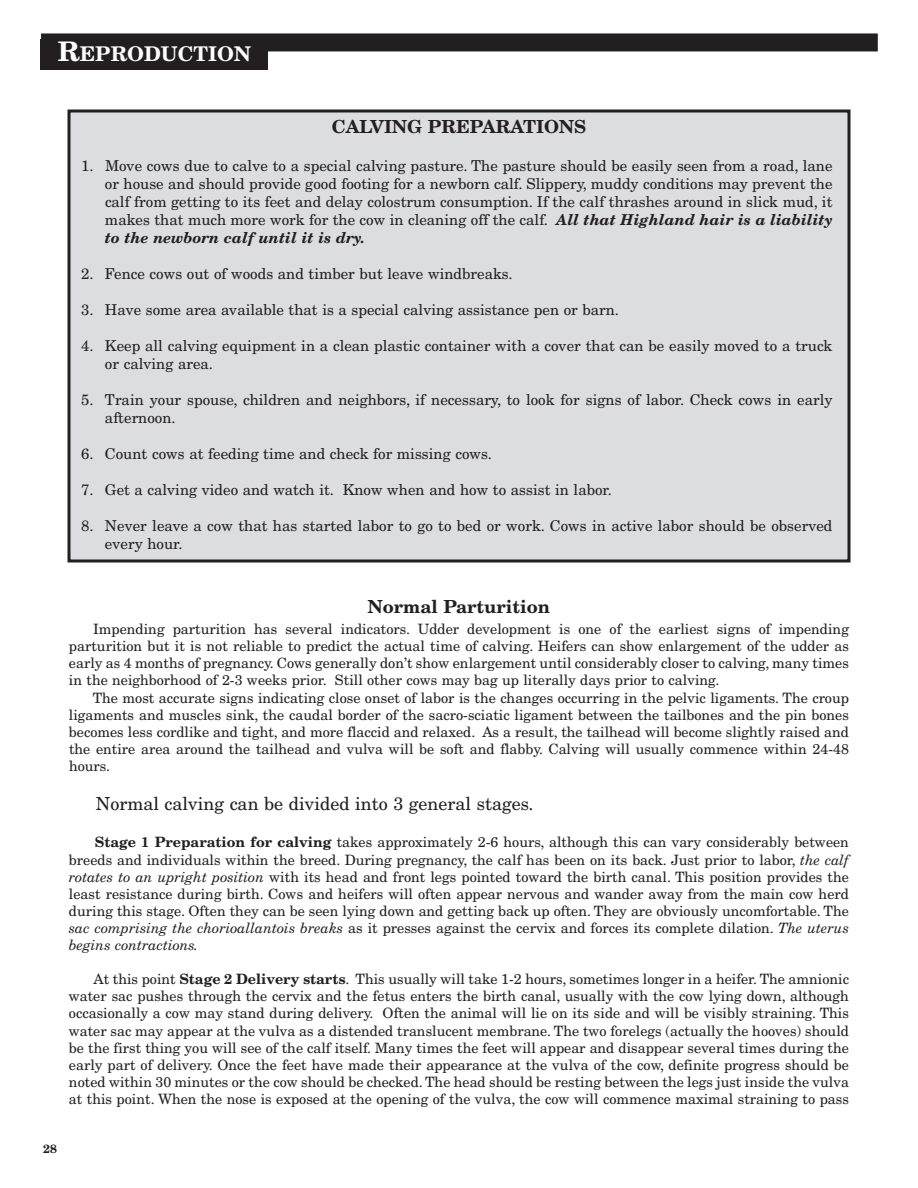
<style>
.page{position:relative;width:918px;height:1188px;background:#fff}
.page>*{position:absolute;margin:0;border:0;box-sizing:border-box;transform-origin:0 0}
.t1{font:700 20.25px "New Century Schlbk";color:#fff}
.t2{font:18px "New Century Schlbk";color:#231f20}
.t3{font:700 18px "New Century Schlbk";color:#231f20}
.t4{font:15px/18px "New Century Schlbk";color:#231f20}
.t5{font:14.25px/17.1px "New Century Schlbk";color:#231f20;text-align:justify}
.t6{font:700 12px "New Century Schlbk";color:#231f20}
.s1{font-size:27px}
.s2{font-weight:700;font-style:italic}
.s3{font-weight:700}
.s4{font-style:italic}
</style>
<div class="page">
<div style="left:69px;top:111px;width:780px;height:450px;background:#dcdddf"></div>
<div style="left:68px;top:110px;width:782px;height:453px;border:3px solid #231f20"></div>
<div style="left:41px;top:33px;width:837px;height:18px;background:#231f20"></div>
<div style="left:41px;top:39px;width:227px;height:31px;background:#231f20"></div>
<h1 class="t1" style="left:58px;top:46px;width:194px"><span class="s1">R</span>EPRODUCTION</h1>
<p class="t3" style="left:332px;top:120px;width:256px">CALVING PREPARATIONS</p>
<p class="t4" style="left:105px;top:158px;width:729px;text-align:justify;text-indent:-24px">1. Move cows due to calve to a special calving pasture. The pasture should be easily seen from a road, lane or house and should provide good footing for a newborn calf. Slippery, muddy conditions may prevent the calf from getting to its feet and delay colostrum consumption. If the calf thrashes around in slick mud, it makes that much more work for the cow in cleaning off the calf. <span class="s2">All that Highland hair is a liability to the newborn calf until it is dry.</span></p>
<p class="t4" style="left:81px;top:266px;width:433px">2. Fence cows out of woods and timber but leave windbreaks.</p>
<p class="t4" style="left:81px;top:302px;width:540px">3. Have some area available that is a special calving assistance pen or barn.</p>
<p class="t4" style="left:105px;top:338px;width:729px;text-indent:-24px">4. Keep all calving equipment in a clean plastic container with a cover that can be easily moved to a truck or calving area.</p>
<p class="t4" style="left:105px;top:392px;width:729px;text-indent:-24px">5. Train your spouse, children and neighbors, if necessary, to look for signs of labor. Check cows in early afternoon.</p>
<p class="t4" style="left:81px;top:446px;width:412px">6. Count cows at feeding time and check for missing cows.</p>
<p class="t4" style="left:81px;top:482px;width:532px">7. Get a calving video and watch it. Know when and how to assist in labor.</p>
<p class="t4" style="left:105px;top:518px;width:729px;text-indent:-24px">8. Never leave a cow that has started labor to go to bed or work. Cows in active labor should be observed every hour.</p>
<p class="t3" style="left:368px;top:600px;width:184px">Normal Parturition</p>
<p class="t5" style="left:69px;top:621px;width:782px;text-indent:24px">Impending parturition has several indicators. Udder development is one of the earliest signs of impending parturition but it is not reliable to predict the actual time of calving. Heifers can show enlargement of the udder as early as 4 months of pregnancy. Cows generally don’t show enlargement until considerably closer to calving, many times in the neighborhood of 2-3 weeks prior. Still other cows may bag up literally days prior to calving.</p>
<p class="t5" style="left:69px;top:690px;width:782px;text-indent:24px">The most accurate signs indicating close onset of labor is the changes occurring in the pelvic ligaments. The croup ligaments and muscles sink, the caudal border of the sacro-sciatic ligament between the tailbones and the pin bones becomes less cordlike and tight, and more flaccid and relaxed. As a result, the tailhead will become slightly raised and the entire area around the tailhead and vulva will be soft and flabby. Calving will usually commence within 24-48 hours.</p>
<p class="t2" style="left:96px;top:797px;width:439px">Normal calving can be divided into 3 general stages.</p>
<p class="t5" style="left:69px;top:835px;width:782px;text-indent:26px"><span class="s3">Stage 1 Preparation for calving</span> takes approximately 2-6 hours, although this can vary considerably between breeds and individuals within the breed. During pregnancy, the calf has been on its back. Just prior to labor, <span class="s4">the calf rotates to an upright position</span> with its head and front legs pointed toward the birth canal. This position provides the least resistance during birth. Cows and heifers will often appear nervous and wander away from the main cow herd during this stage. Often they can be seen lying down and getting back up often. They are obviously uncomfortable. The <span class="s4">sac comprising the chorioallantois breaks</span> as it presses against the cervix and forces its complete dilation. <span class="s4">The uterus begins contractions.</span></p>
<p class="t5" style="left:69px;top:972px;width:782px;text-indent:25px">At this point <span class="s3">Stage 2 Delivery starts</span>. This usually will take 1-2 hours, sometimes longer in a heifer. The amnionic water sac pushes through the cervix and the fetus enters the birth canal, usually with the cow lying down, although occasionally a cow may stand during delivery. Often the animal will lie on its side and will be visibly straining. This water sac may appear at the vulva as a distended translucent membrane. The two forelegs (actually the hooves) should be the first thing you will see of the calf itself. Many times the feet will appear and disappear several times during the early part of delivery. Once the feet have made their appearance at the vulva of the cow, definite progress should be noted within 30 minutes or the cow should be checked. The head should be resting between the legs just inside the vulva at this point. When the nose is exposed at the opening of the vulva, the cow will commence maximal straining to pass</p>
<p class="t6" style="left:43px;top:1145px;width:15px">28</p>
</div>
